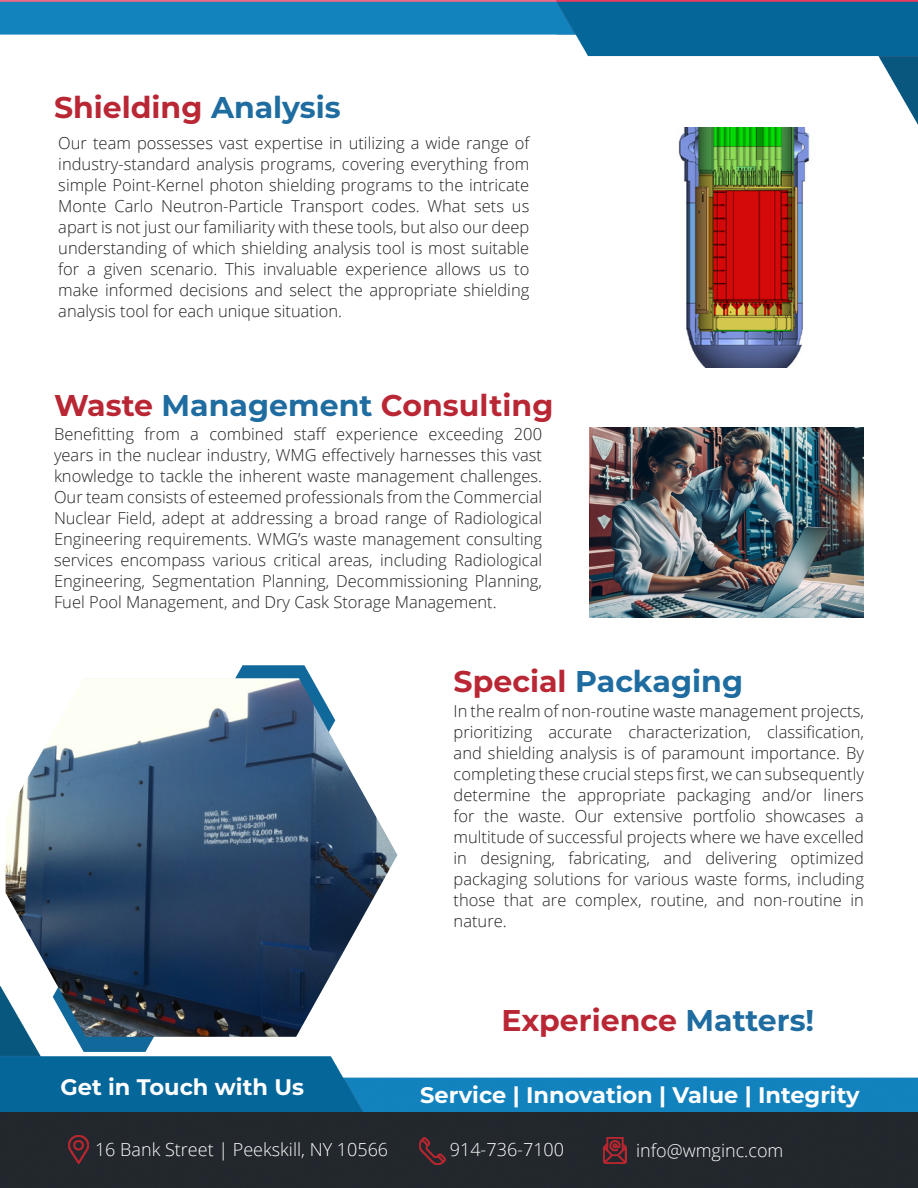
<style>
.page{position:relative;width:918px;height:1188px;background:#fff}
.page>*{position:absolute;margin:0;border:0;box-sizing:border-box;transform-origin:0 0}
.t1{font:700 30px "Montserrat";color:#b92735}
.t2{font:700 30px "Montserrat";color:#1f6ca0}
.t3{font:700 22.5px "Montserrat";color:#fff}
.t4{font:300 18px "Open Sans";color:#fff}
.t5{font:300 16.5px/21px "Open Sans";color:#231f20;text-align:justify}
.s1{color:#1f6ca0}
.s2{color:#b92735}
</style>
<div class="page">
<img style="left:0;top:986px;width:918px;height:202px">
<img style="left:68px;top:1135px;width:20px;height:29px">
<img style="left:420px;top:1138px;width:26px;height:26px">
<img style="left:604px;top:1138px;width:23px;height:26px">
<svg style="left:235px;top:665px;width:77px;height:13px"></svg>
<svg style="left:53px;top:1037px;width:123px;height:15px"></svg>
<img style="left:6px;top:678px;width:391px;height:359px">
<img style="left:678px;top:127px;width:132px;height:240px">
<img style="left:590px;top:428px;width:274px;height:190px">
<img style="left:0;top:0;width:918px;height:125px">
<p class="t1" style="left:54px;top:85px;width:288px">Shielding <span class="s1">Analysis</span></p>
<p class="t5" style="left:58px;top:132px;width:473px">Our team possesses vast expertise in utilizing a wide range of industry-standard analysis programs, covering everything from simple Point-Kernel photon shielding programs to the intricate Monte Carlo Neutron-Particle Transport codes. What sets us apart is not just our familiarity with these tools, but also our deep understanding of which shielding analysis tool is most suitable for a given scenario. This invaluable experience allows us to make informed decisions and select the appropriate shielding analysis tool for each unique situation.</p>
<p class="t1" style="left:54px;top:383px;width:501px">Waste <span class="s1">Management</span> Consulting</p>
<p class="t5" style="left:54px;top:423px;width:490px">Benefitting from a combined staff experience exceeding 200 years in the nuclear industry, WMG effectively harnesses this vast knowledge to tackle the inherent waste management challenges.<br>Our team consists of esteemed professionals from the Commercial Nuclear Field, adept at addressing a broad range of Radiological Engineering requirements. WMG’s waste management consulting services encompass various critical areas, including Radiological Engineering, Segmentation Planning, Decommissioning Planning, Fuel Pool Management, and Dry Cask Storage Management.</p>
<p class="t2" style="left:454px;top:660px;width:291px"><span class="s2">Special</span> Packaging</p>
<p class="t5" style="left:454px;top:700px;width:412px">In the realm of non-routine waste management projects, prioritizing accurate characterization, classification, and shielding analysis is of paramount importance. By completing these crucial steps first, we can subsequently determine the appropriate packaging and/or liners for the waste. Our extensive portfolio showcases a multitude of successful projects where we have excelled in designing, fabricating, and delivering optimized packaging solutions for various waste forms, including those that are complex, routine, and non-routine in nature.</p>
<p class="t1" style="left:502px;top:999px;width:314px">Experience <span class="s1">Matters!</span></p>
<p class="t3" style="left:60px;top:1071px;width:245px">Get in Touch with Us</p>
<p class="t3" style="left:420px;top:1079px;width:441px">Service | Innovation | Value | Integrity</p>
<p class="t4" style="left:95px;top:1137px;width:295px">16 Bank Street | Peekskill, NY 10566</p>
<p class="t4" style="left:450px;top:1138px;width:116px">914-736-7100</p>
<p class="t4" style="left:636px;top:1139px;width:149px">info@wmginc.com</p>
</div>
